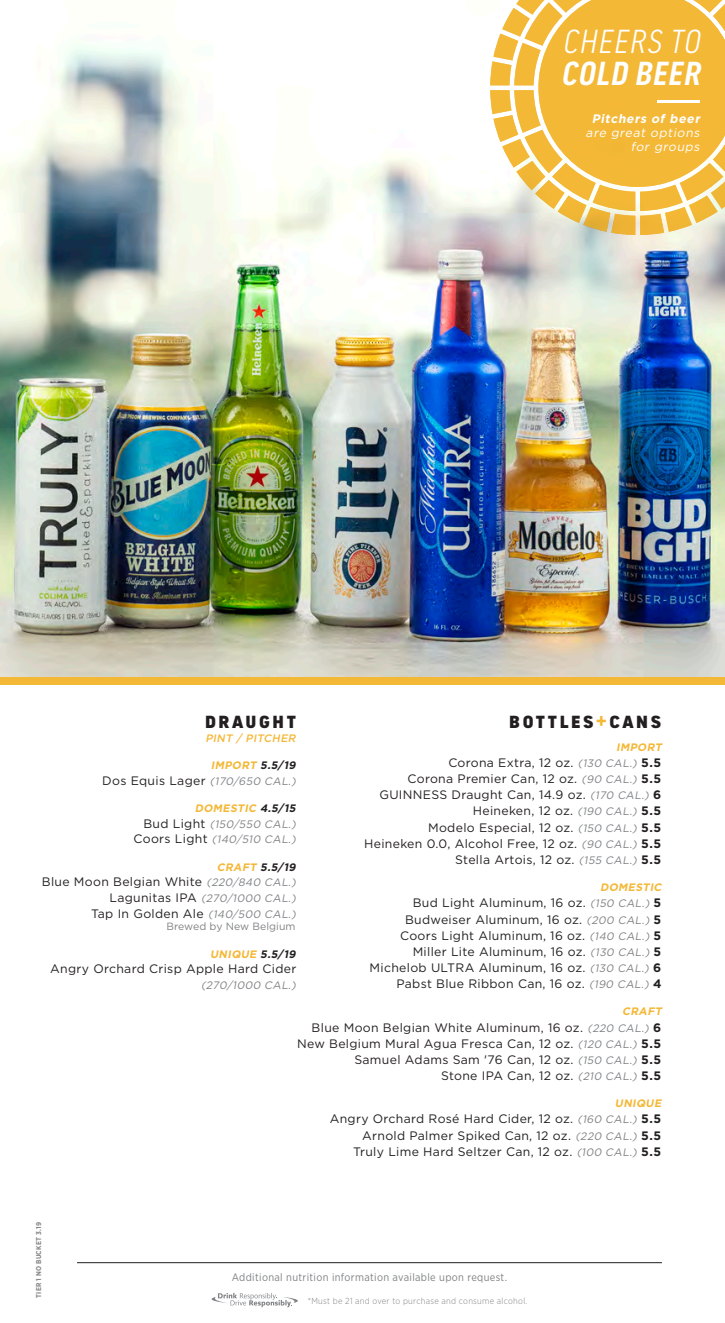
<style>
.page{position:relative;width:725px;height:1323px;background:#fff}
.page>*{position:absolute;margin:0;border:0;box-sizing:border-box;transform-origin:0 0}
.t1{font:italic 300 condensed 33.25px "Shield Sans";color:#fff}
.t2{font:italic 600 condensed 33.25px "Shield Sans";color:#fff}
.Item_Titles{font:900 17.5px "Shield Sans";letter-spacing:.15em;color:#231f20}
.Item_Description{font:12.25px "Gotham";letter-spacing:.025em;color:#231f20}
.Item_Titles-2{font:12.25px "Gotham";letter-spacing:.025em;color:#231f20}
.Item_Description-2{font:italic 12.25px/14px "Gotham";color:#fff;text-align:right}
.Item_Titles-3{font:italic 10.85px "Gotham";color:#808285}
.t3{font:10.85px "Gotham Narrow";letter-spacing:.03em;color:#808285}
.Item_Titles-4{font:italic 700 10.85px "Gotham";color:#f4b837}
.Item_Description-3{font:italic 700 10.85px "Gotham";color:#f4b837}
.Item_Titles-5{font:italic 500 10.85px "Gotham";color:#f4b837}
.Item_Titles-6{font:italic 700 10.85px "Gotham";color:#231f20}
.t4{font:10.5px "Gotham";letter-spacing:.005em;color:#808285}
.t5{font:300 8.75px "Gotham Narrow";letter-spacing:.035em;color:#808285}
.t6{font:700 7px "Gotham Narrow";letter-spacing:.035em;color:#808285}
.s1{font-weight:700}
.s2{color:#231f20}
.s3{font-style:italic;font-size:10.85px;color:#808285}
.s4{font-style:normal;font-size:12.25px;color:#231f20}
.s5{color:#f4b837}
</style>
<div class="page">
<div style="left:0;top:671px;width:724px;height:14px;background:#f4b837"></div>
<hr style="left:77px;top:1262px;width:585px;height:1px;background:#231f20">
<svg style="left:211px;top:1293px;width:87px;height:14px"></svg>
<img style="left:0;top:44px;width:724px;height:633px">
<svg style="left:490px;top:0;width:234px;height:235px"></svg>
<svg style="left:538px;top:0;width:186px;height:187px;background:#f4bc43"></svg>
<hr style="left:657px;top:101px;width:42px;height:2px;background:#fff">
<p class="t1" style="left:562px;top:22px;width:146px">CHEERS TO</p>
<p class="t2" style="left:560px;top:53px;width:147px">COLD BEER</p>
<p class="Item_Description-2" style="left:585px;top:111px;width:118px"><span class="s1">Pitchers of beer </span>are great options for groups</p>
<p class="Item_Titles" style="left:205px;top:710px;width:92px">DRAUGHT</p>
<p class="Item_Titles-5" style="left:205px;top:731px;width:94px">PINT / PITCHER</p>
<p class="Item_Titles-4" style="left:211px;top:758px;width:89px">IMPORT <span class="s2">5.5/19</span></p>
<p class="Item_Titles-2" style="left:102px;top:773px;width:197px">Dos Equis Lager <span class="s3">(170/650 CAL.)</span></p>
<p class="Item_Titles-4" style="left:195px;top:801px;width:105px">DOMESTIC <span class="s2">4.5/15</span></p>
<p class="Item_Titles-3" style="left:143px;top:817px;width:156px"><span class="s4">B u d L i g h t</span> (150/550 CAL.)</p>
<p class="Item_Titles-3" style="left:134px;top:833px;width:166px"><span class="s4">C o o r s L i g h t</span> (140/510 CAL.)</p>
<p class="Item_Titles-6" style="left:217px;top:860px;width:83px"><span class="s5">CRAFT</span> 5.5/19</p>
<p class="Item_Titles-2" style="left:42px;top:874px;width:258px">Blue Moon Belgian White <span class="s3">(220/840 CAL.)</span></p>
<p class="Item_Titles-3" style="left:109px;top:891px;width:190px"><span class="s4">Lagunitas IPA</span> (270/1000 CAL.)</p>
<p class="Item_Titles-2" style="left:91px;top:906px;width:208px">Tap In Golden Ale <span class="s3">(140/500 CAL.)</span></p>
<p class="t4" style="left:166px;top:920px;width:130px">Brewed by New Belgium</p>
<p class="Item_Titles-4" style="left:210px;top:947px;width:89px">UNIQUE <span class="s2">5.5/19</span></p>
<p class="Item_Titles-2" style="left:50px;top:961px;width:247px">Angry Orchard Crisp Apple Hard Cider</p>
<p class="Item_Titles-3" style="left:201px;top:978px;width:99px">(270/1000 CAL.)</p>
<p class="Item_Titles" style="left:509px;top:710px;width:153px">BOTTLES<span class="s5">+</span>CANS</p>
<p class="Item_Description-3" style="left:616px;top:740px;width:50px">IMPORT</p>
<p class="Item_Description" style="left:448px;top:755px;width:214px">Corona Extra, 12 oz. <span class="s3">(130 CAL.)</span> <span class="s1">5.5</span></p>
<p class="Item_Titles-2" style="left:407px;top:771px;width:255px">Corona Premier Can, 12 oz. <span class="s3">(90 CAL.)</span> <span class="s1">5.5</span></p>
<p class="Item_Description" style="left:379px;top:787px;width:283px">GUINNESS Draught Can, 14.9 oz. <span class="s3">(170 CAL.)</span> <span class="s1">6</span></p>
<p class="Item_Description" style="left:473px;top:803px;width:190px">Heineken, 12 oz. <span class="s3">(190 CAL.)</span> <span class="s1">5.5</span></p>
<p class="Item_Description" style="left:428px;top:819px;width:235px">Modelo Especial, 12 oz. <span class="s3">(150 CAL.)</span> <span class="s1">5.5</span></p>
<p class="Item_Description" style="left:364px;top:836px;width:298px">Heineken 0.0, Alcohol Free, 12 oz. <span class="s3">(90 CAL.)</span> <span class="s1">5.5</span></p>
<p class="Item_Titles-2" style="left:455px;top:852px;width:208px">Stella Artois, 12 oz. <span class="s3">(155 CAL.)</span> <span class="s1">5.5</span></p>
<p class="Item_Description-3" style="left:600px;top:880px;width:66px">DOMESTIC</p>
<p class="Item_Description" style="left:412px;top:895px;width:250px">Bud Light Aluminum, 16 oz. <span class="s3">(150 CAL.)</span> <span class="s1">5</span></p>
<p class="Item_Description" style="left:405px;top:911px;width:258px">Budweiser Aluminum, 16 oz. <span class="s3">(200 CAL.)</span> <span class="s1">5</span></p>
<p class="Item_Description" style="left:400px;top:928px;width:263px">Coors Light Aluminum, 16 oz. <span class="s3">(140 CAL.)</span> <span class="s1">5</span></p>
<p class="Item_Description" style="left:412px;top:944px;width:250px">Miller Lite Aluminum, 16 oz. <span class="s3">(130 CAL.)</span> <span class="s1">5</span></p>
<p class="Item_Description" style="left:369px;top:960px;width:293px">Michelob ULTRA Aluminum, 16 oz. <span class="s3">(130 CAL.)</span> <span class="s1">6</span></p>
<p class="Item_Description" style="left:396px;top:976px;width:266px">Pabst Blue Ribbon Can, 16 oz. <span class="s3">(190 CAL.)</span> <span class="s1">4</span></p>
<p class="Item_Description-3" style="left:622px;top:1004px;width:44px">CRAFT</p>
<p class="Item_Description" style="left:311px;top:1019px;width:351px">Blue Moon Belgian White Aluminum, 16 oz. <span class="s3">(220 CAL.)</span> <span class="s1">6</span></p>
<p class="Item_Description" style="left:297px;top:1036px;width:366px">New Belgium Mural Agua Fresca Can, 12 oz. <span class="s3">(120 CAL.)</span> <span class="s1">5.5</span></p>
<p class="Item_Description" style="left:354px;top:1052px;width:308px">Samuel Adams Sam '76 Can, 12 oz. <span class="s3">(150 CAL.)</span> <span class="s1">5.5</span></p>
<p class="Item_Description" style="left:441px;top:1068px;width:222px">Stone IPA Can, 12 oz. <span class="s3">(210 CAL.)</span> <span class="s1">5.5</span></p>
<p class="Item_Description-3" style="left:615px;top:1096px;width:50px">UNIQUE</p>
<p class="Item_Description" style="left:330px;top:1111px;width:333px">Angry Orchard Rosé Hard Cider, 12 oz. <span class="s3">(160 CAL.)</span> <span class="s1">5.5</span></p>
<p class="Item_Description" style="left:362px;top:1127px;width:300px">Arnold Palmer Spiked Can, 12 oz. <span class="s3">(220 CAL.)</span> <span class="s1">5.5</span></p>
<p class="Item_Description" style="left:353px;top:1144px;width:310px">Truly Lime Hard Seltzer Can, 12 oz. <span class="s3">(100 CAL.)</span> <span class="s1">5.5</span></p>
<p class="t6" style="left:34px;top:1298px;width:77px;rotate:-90deg">TIER 1 NO BUCKET 3.19</p>
<p class="t3" style="left:232px;top:1270px;width:276px">Additional nutrition information available upon request.</p>
<p class="t5" style="left:308px;top:1295px;width:221px">*Must be 21 and over to purchase and consume alcohol.</p>
</div>
